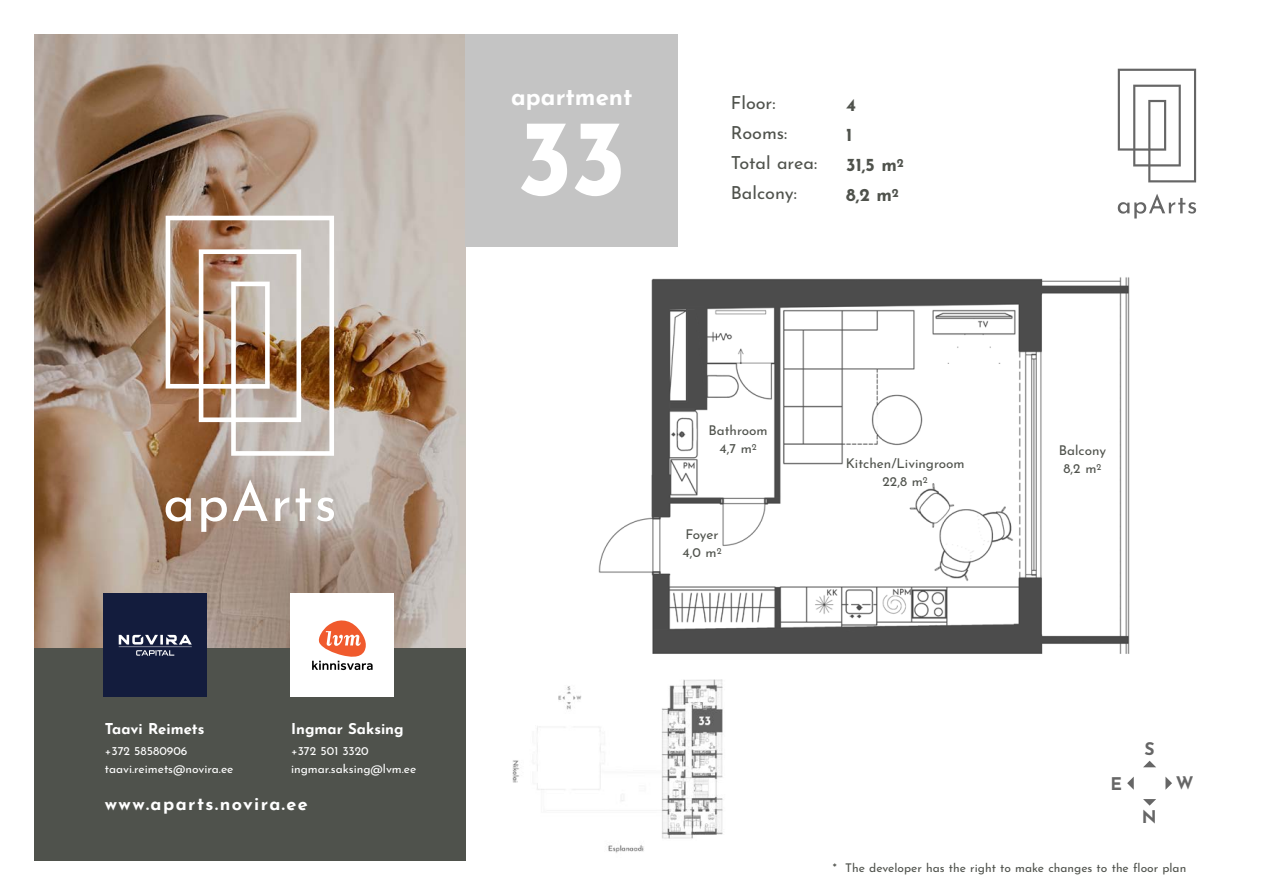
<style>
.page{position:relative;width:1263px;height:893px;background:#fff}
.page>*{position:absolute;margin:0;border:0;box-sizing:border-box;transform-origin:0 0}
.t1{font:700 108px "Josefin Sans";color:#fff}
.t2{font:700 24px "Josefin Sans";color:#fff}
.t3{font:18px/30px "Josefin Sans";color:#4f524c}
.t4{font:700 18px "Josefin Sans";letter-spacing:.08em;color:#fff}
.t5{font:700 18px/30px "Josefin Sans";color:#4f524c}
.t6{font:700 17.4px "Josefin Sans";color:#666}
.t7{font:700 15px "Josefin Sans";color:#fff}
.t8{font:13.5px/18px "Josefin Sans";color:#4f524c;text-align:center}
.t9{font:12px/18px "Josefin Sans";color:#fff}
.t10{font:12px "Josefin Sans";color:#4f524c}
</style>
<div class="page">
<img style="left:34px;top:34px;width:432px;height:614px">
<svg style="left:166px;top:497px;width:25px;height:24px"></svg>
<svg style="left:201px;top:497px;width:26px;height:35px"></svg>
<svg style="left:233px;top:480px;width:35px;height:41px"></svg>
<svg style="left:275px;top:497px;width:14px;height:24px"></svg>
<svg style="left:296px;top:488px;width:15px;height:33px"></svg>
<svg style="left:317px;top:497px;width:17px;height:24px"></svg>
<svg style="left:166px;top:216px;width:168px;height:240px"></svg>
<svg style="left:1127px;top:761px;width:45px;height:45px"></svg>
<div style="left:34px;top:648px;width:432px;height:212px;background:#4f524c"></div>
<div style="left:291px;top:593px;width:103px;height:104px;background:#fff"></div>
<svg style="left:312px;top:620px;width:61px;height:50px"></svg>
<div style="left:103px;top:593px;width:104px;height:104px;background:#131c3d"></div>
<svg style="left:119px;top:635px;width:73px;height:21px"></svg>
<img style="left:598px;top:277px;width:532px;height:377px">
<div style="left:466px;top:34px;width:212px;height:213px;background:#c4c4c4"></div>
<img style="left:512px;top:679px;width:211px;height:174px">
<svg style="left:1118px;top:194px;width:78px;height:25px"></svg>
<svg style="left:1118px;top:69px;width:78px;height:113px"></svg>
<div style="left:1052px;top:433px;width:60px;height:54px;background:#fff"></div>
<p class="t7" style="left:291px;top:715px;width:114px">Ingmar Saksing</p>
<p class="t9" style="left:291px;top:740px;width:127px">+372 501 3320 ingmar.saksing@lvm.ee</p>
<h3 class="t4" style="left:105px;top:788px;width:204px">www.aparts.novira.ee</h3>
<p class="t7" style="left:105px;top:715px;width:101px">Taavi Reimets</p>
<p class="t9" style="left:105px;top:740px;width:130px">+372 58580906 taavi.reimets@novira.ee</p>
<h2 class="t2" style="left:511px;top:75px;width:123px">apartment</h2>
<h1 class="t1" style="left:517px;top:61px;width:112px">33</h1>
<h3 class="t3" style="left:731px;top:86px;width:88px">Floor:<br>Rooms:<br>Total area:<br>Balcony:</h3>
<h3 class="t5" style="left:846px;top:87px;width:59px">4<br>1<br>31,5 m<sup>2<br></sup>8,2 m<sup>2</sup></h3>
<p class="t8" style="left:708px;top:420px;width:61px">Bathroom<br>4,7 m<sup>2</sup></p>
<p class="t8" style="left:682px;top:523px;width:41px;text-align:left">Foyer<br>4,0 m<sup>2</sup></p>
<p class="t8" style="left:846px;top:452px;width:120px">Kitchen/Livingroom<br>22,8 m<sup>2</sup></p>
<p class="t8" style="left:1059px;top:439px;width:49px">Balcony<br>8,2 m<sup>2</sup></p>
<h3 class="t6" style="left:1144px;top:733px;width:12px">S</h3>
<h3 class="t6" style="left:1111px;top:768px;width:13px">E</h3>
<h3 class="t6" style="left:1176px;top:768px;width:19px">W</h3>
<h3 class="t6" style="left:1142px;top:801px;width:16px">N</h3>
<p class="t10" style="left:833px;top:857px;width:355px">* The developer has the right to make changes to the floor plan</p>
</div>
